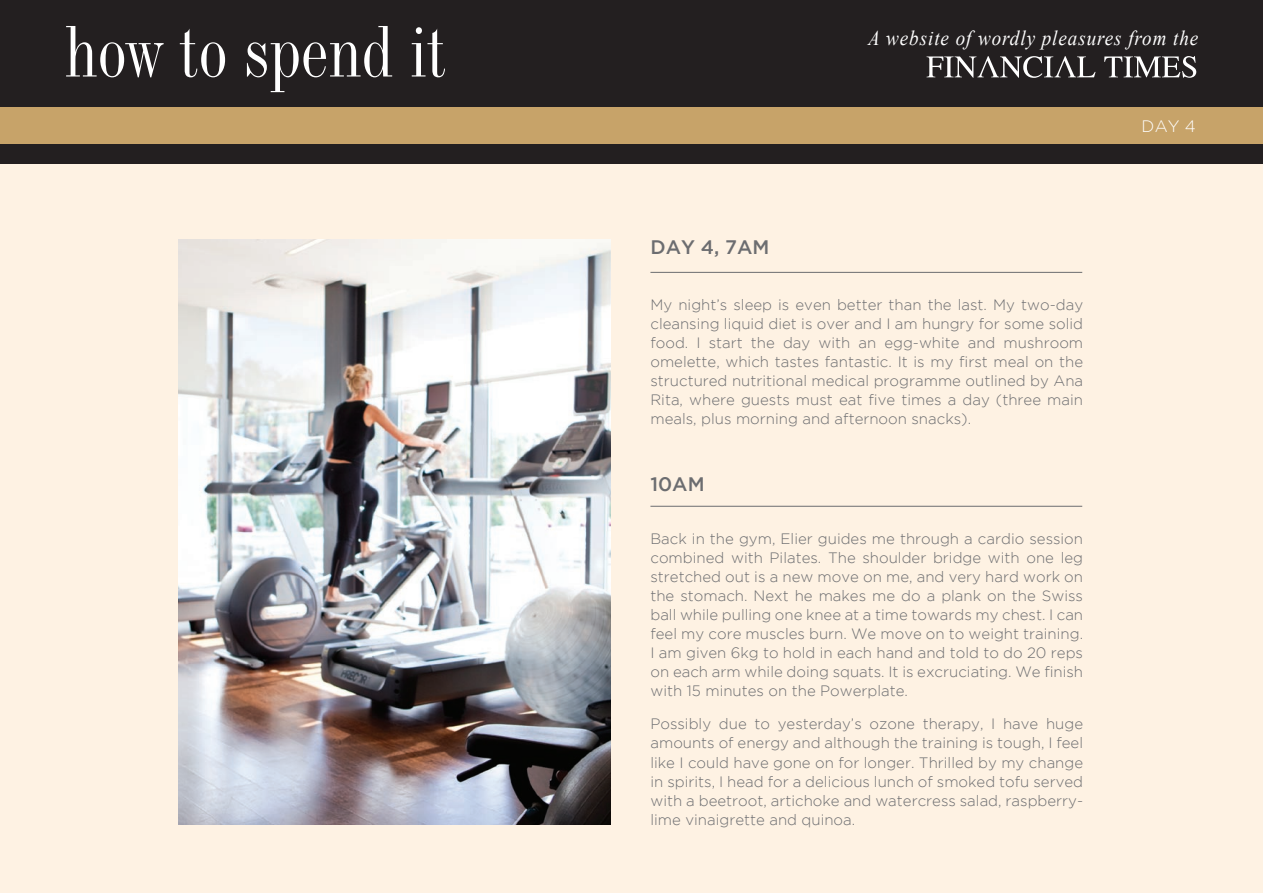
<style>
.page{position:relative;width:1263px;height:893px;background:#fef2e3}
.page>*{position:absolute;margin:0;border:0;box-sizing:border-box;transform-origin:0 0}
.t1{font:71.1px "Industrial 736 BT";color:#fff;scale:.91 1}
.t2{font:italic 21px "Times New Roman";letter-spacing:.05em;color:#fff;scale:.91 1}
.t3{font:500 19.5px "Gotham";color:#6c6d70}
.t4{font:300 16.5px "Gotham";color:#fff}
.t5{font:300 15px/19px "Gotham";color:#6c6d70;text-align:justify}
</style>
<div class="page">
<div style="left:0;top:0;width:1263px;height:163px;background:#231f20"></div>
<div style="left:0;top:107px;width:1263px;height:37px;background:#c7a369"></div>
<svg style="left:926px;top:56px;width:270px;height:22px"></svg>
<hr style="left:650px;top:272px;width:432px;height:1px;background:#6c6d70">
<hr style="left:650px;top:506px;width:432px;height:1px;background:#6c6d70">
<img style="left:179px;top:240px;width:432px;height:585px">
<h1 class="t1" style="left:65px;top:7px;width:421px">how to spend it</h1>
<h2 class="t2" style="left:868px;top:23px;width:364px">A website of wordly pleasures from the</h2>
<h3 class="t3" style="left:650px;top:236px;width:121px">DAY 4, 7AM</h3>
<p class="t5" style="left:650px;top:295px;width:434px">My night’s sleep is even better than the last. My two-day cleansing liquid diet is over and I am hungry for some solid food. I start the day with an egg-white and mushroom omelette, which tastes fantastic. It is my first meal on the structured nutritional medical programme outlined by Ana Rita, where guests must eat five times a day (three main meals, plus morning and afternoon snacks).</p>
<h3 class="t3" style="left:650px;top:473px;width:56px">10AM</h3>
<p class="t5" style="left:650px;top:528px;width:434px">Back in the gym, Elier guides me through a cardio session combined with Pilates. The shoulder bridge with one leg stretched out is a new move on me, and very hard work on the stomach. Next he makes me do a plank on the Swiss ball while pulling one knee at a time towards my chest. I can feel my core muscles burn. We move on to weight training.<br>I am given 6kg to hold in each hand and told to do 20 reps on each arm while doing squats. It is excruciating. We finish with 15 minutes on the Powerplate.</p>
<p class="t5" style="left:650px;top:714px;width:434px">Possibly due to yesterday’s ozone therapy, I have huge amounts of energy and although the training is tough, I feel like I could have gone on for longer. Thrilled by my change in spirits, I head for a delicious lunch of smoked tofu served with a beetroot, artichoke and watercress salad, raspberry&shy;lime vinaigrette and quinoa.</p>
<p class="t4" style="left:1141px;top:117px;width:56px">DAY 4</p>
</div>
